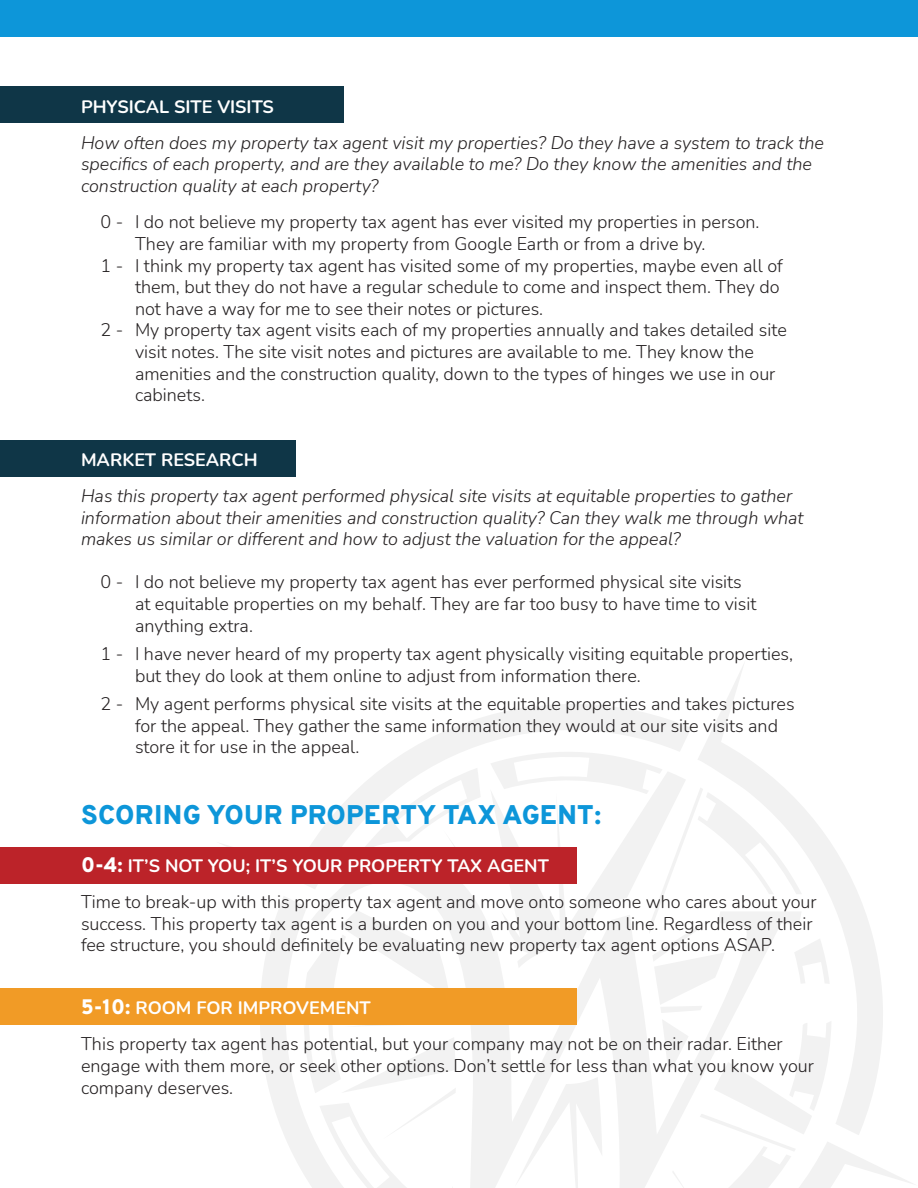
<style>
.page{position:relative;width:918px;height:1188px;background:#fff}
.page>*{position:absolute;margin:0;border:0;box-sizing:border-box;transform-origin:0 0}
.t1{font:800 27px "Overpass";letter-spacing:.01em;color:#0d96d9}
.t2{font:300 18px/21.6px "Nunito";color:#231f20}
.t3{font:italic 300 18px/21.6px "Nunito";color:#231f20}
.t4{font:700 18px "Nunito";color:#fff}
.s1{font-family:"Overpass";font-weight:800;font-size:21px}
</style>
<div class="page">
<svg style="left:220px;top:665px;width:693px;height:523px"></svg>
<svg style="left:515px;top:1077px;width:87px;height:111px"></svg>
<svg style="left:655px;top:1019px;width:176px;height:169px"></svg>
<svg style="left:360px;top:768px;width:121px;height:79px"></svg>
<svg style="left:490px;top:747px;width:340px;height:266px"></svg>
<svg style="left:300px;top:900px;width:156px;height:288px"></svg>
<div style="left:0;top:0;width:918px;height:37px;background:#0d96d9"></div>
<hr style="left:917px;top:1041px;width:1px;height:147px;background:#0f3647">
<div style="left:0;top:87px;width:343px;height:36px;background:#0f3647"></div>
<div style="left:0;top:440px;width:296px;height:37px;background:#0f3647"></div>
<div style="left:0;top:847px;width:577px;height:37px;background:#bc2329"></div>
<div style="left:0;top:988px;width:577px;height:37px;background:#f19b26"></div>
<p class="t4" style="left:81px;top:94px;width:194px">PHYSICAL SITE VISITS</p>
<p class="t3" style="left:81px;top:131px;width:744px">How often does my property tax agent visit my properties? Do they have a system to track the specifics of each property, and are they available to me? Do they know the amenities and the construction quality at each property?</p>
<p class="t2" style="left:135px;top:211px;width:626px;text-indent:-35px">0 - I do not believe my property tax agent has ever visited my properties in person.<br>They are familiar with my property from Google Earth or from a drive by.</p>
<p class="t2" style="left:135px;top:254px;width:649px;text-indent:-35px">1 - I think my property tax agent has visited some of my properties, maybe even all of them, but they do not have a regular schedule to come and inspect them. They do not have a way for me to see their notes or pictures.</p>
<p class="t2" style="left:135px;top:319px;width:653px;text-indent:-35px">2 - My property tax agent visits each of my properties annually and takes detailed site visit notes. The site visit notes and pictures are available to me. They know the amenities and the construction quality, down to the types of hinges we use in our cabinets.</p>
<p class="t4" style="left:81px;top:447px;width:178px">MARKET RESEARCH</p>
<p class="t3" style="left:81px;top:484px;width:724px">Has this property tax agent performed physical site visits at equitable properties to gather information about their amenities and construction quality? Can they walk me through what makes us similar or different and how to adjust the valuation for the appeal?</p>
<p class="t2" style="left:135px;top:571px;width:623px;text-indent:-35px">0 - I do not believe my property tax agent has ever performed physical site visits at equitable properties on my behalf. They are far too busy to have time to visit anything extra.</p>
<p class="t2" style="left:135px;top:642px;width:660px;text-indent:-35px">1 - I have never heard of my property tax agent physically visiting equitable properties, but they do look at them online to adjust from information there.</p>
<p class="t2" style="left:135px;top:693px;width:661px;text-indent:-35px">2 - My agent performs physical site visits at the equitable properties and takes pictures for the appeal. They gather the same information they would at our site visits and store it for use in the appeal.</p>
<p class="t1" style="left:81px;top:795px;width:522px">SCORING YOUR PROPERTY TAX AGENT:</p>
<p class="t4" style="left:81px;top:853px;width:469px"><span class="s1">0-4:</span> IT’S NOT YOU; IT’S YOUR PROPERTY TAX AGENT</p>
<p class="t2" style="left:81px;top:891px;width:737px">Time to break-up with this property tax agent and move onto someone who cares about your success. This property tax agent is a burden on you and your bottom line. Regardless of their fee structure, you should definitely be evaluating new property tax agent options ASAP.</p>
<p class="t4" style="left:81px;top:996px;width:291px"><span class="s1">5-10:</span> ROOM FOR IMPROVEMENT</p>
<p class="t2" style="left:81px;top:1033px;width:735px">This property tax agent has potential, but your company may not be on their radar. Either engage with them more, or seek other options. Don’t settle for less than what you know your company deserves.</p>
</div>
